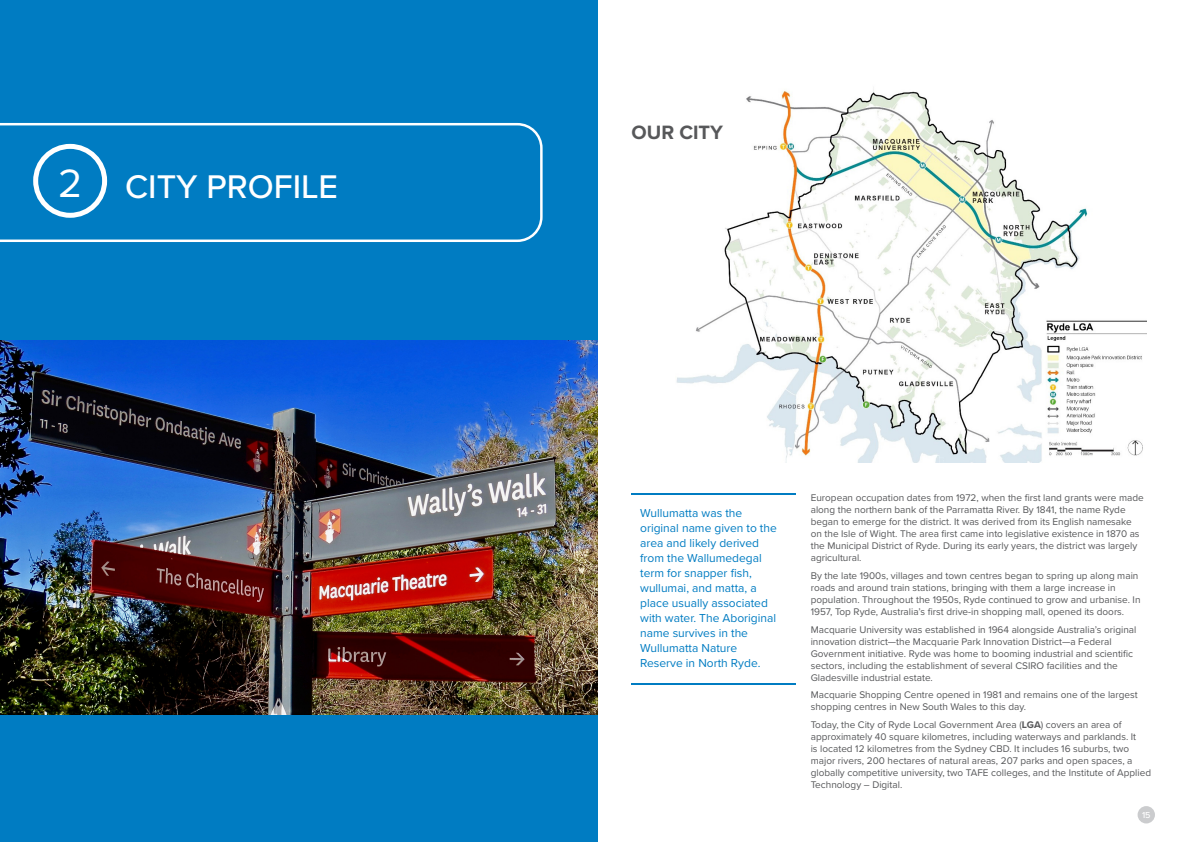
<style>
.page{position:relative;width:1191px;height:842px;background:#fff}
.page>*{position:absolute;margin:0;border:0;box-sizing:border-box;transform-origin:0 0}
.t1{font:41px "Proxima Nova";color:#fff}
.t2{font:500 34px "Proxima Nova";color:#fff}
.t3{font:700 20px "Proxima Nova";color:#57585a}
.t4{font:12px/15px "Proxima Nova";color:#007cc2}
.t5{font:10px/12px "Proxima Nova";color:#57585a}
.t6{font:500 9px "Proxima Nova";color:#fff}
.s1{font-weight:700}
</style>
<div class="page">
<div style="left:1137px;top:806px;width:18px;height:17px;background:#cbccce;border-radius:50%"></div>
<div style="left:0;top:0;width:597px;height:842px;background:#007cc2"></div>
<svg style="left:0;top:122px;width:543px;height:120px"></svg>
<svg style="left:0;top:125px;width:540px;height:114px"></svg>
<div style="left:33px;top:144px;width:74px;height:74px;border:5px solid #fff;border-radius:50%"></div>
<img style="left:0;top:340px;width:597px;height:374px">
<img style="left:676px;top:89px;width:470px;height:373px">
<hr style="left:631px;top:493px;width:164px;height:2px;background:#007cc2">
<hr style="left:631px;top:683px;width:164px;height:1px;background:#007cc2">
<p class="t1" style="left:58px;top:153px;width:26px">2</p>
<p class="t2" style="left:125px;top:161px;width:214px">CITY PROFILE</p>
<p class="t3" style="left:631px;top:117px;width:93px">OUR CITY</p>
<p class="t4" style="left:640px;top:505px;width:138px">Wullumatta was the original name given to the area and likely derived from the Wallumedegal term for snapper fish, wullumai, and matta, a place usually associated with water. The Aboriginal name survives in the<br>Wullumatta Nature<br>Reserve in North Ryde.</p>
<p class="t5" style="left:810px;top:491px;width:335px">European occupation dates from 1972, when the first land grants were made along the northern bank of the Parramatta River. By 1841, the name Ryde began to emerge for the district. It was derived from its English namesake on the Isle of Wight. The area first came into legislative existence in 1870 as the Municipal District of Ryde. During its early years, the district was largely agricultural.</p>
<p class="t5" style="left:810px;top:569px;width:331px">By the late 1900s, villages and town centres began to spring up along main roads and around train stations, bringing with them a large increase in population. Throughout the 1950s, Ryde continued to grow and urbanise. In 1957, Top Ryde, Australia’s first drive-in shopping mall, opened its doors.</p>
<p class="t5" style="left:810px;top:623px;width:327px">Macquarie University was established in 1964 alongside Australia’s original innovation district—the Macquarie Park Innovation District—a Federal Government initiative. Ryde was home to booming industrial and scientific sectors, including the establishment of several CSIRO facilities and the Gladesville industrial estate.</p>
<p class="t5" style="left:810px;top:688px;width:328px">Macquarie Shopping Centre opened in 1981 and remains one of the largest shopping centres in New South Wales to this day.</p>
<p class="t5" style="left:810px;top:718px;width:342px">Today, the City of Ryde Local Government Area (<span class="s1">LGA</span>) covers an area of approximately 40 square kilometres, including waterways and parklands. It<br>is located 12 kilometres from the Sydney CBD. It includes 16 suburbs, two major rivers, 200 hectares of natural areas, 207 parks and open spaces, a globally competitive university, two TAFE colleges, and the Institute of Applied Technology – Digital.</p>
<p class="t6" style="left:1142px;top:808px;width:10px">15</p>
</div>
